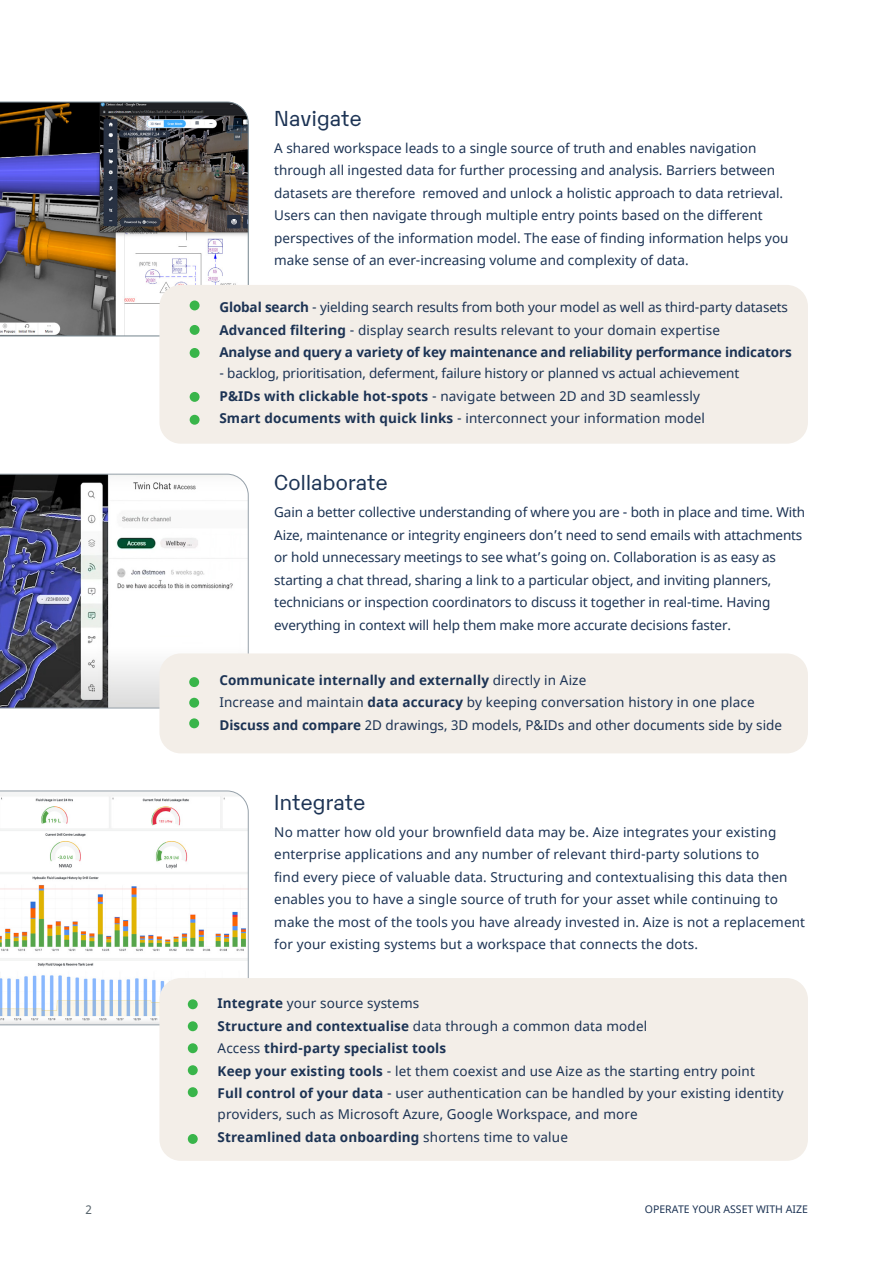
<style>
.page{position:relative;width:893px;height:1263px;background:#fff}
.page>*{position:absolute;margin:0;border:0;box-sizing:border-box;transform-origin:0 0}
.t1{font:21px "Karelia Aize";letter-spacing:.01em;color:#1c3354}
.t2{font:13.5px/22.5px "Noto Sans";color:#1c3354}
.t3{font:700 13.5px "Noto Sans";letter-spacing:.01em;color:#1c3354}
.t4{font:700 13.5px "Noto Sans";letter-spacing:-.01em;color:#1c3354}
.t5{font:12px "Noto Sans";color:#55626a}
.t6{font:10.5px "Noto Sans";color:#1c3354}
.s1{font-weight:700}
.s2{font-weight:400}
</style>
<div class="page">
<img style="left:0;top:102px;width:248px;height:234px">
<div style="left:159px;top:285px;width:649px;height:159px;background:#f3eee8;border-radius:21px"></div>
<svg style="left:0;top:474px;width:248px;height:234px"></svg>
<div style="left:159px;top:653px;width:649px;height:100px;background:#f3eee8;border-radius:21px"></div>
<svg style="left:0;top:791px;width:248px;height:234px"></svg>
<div style="left:159px;top:978px;width:649px;height:183px;background:#f3eee8;border-radius:21px"></div>
<div style="left:190px;top:300px;width:10px;height:10px;background:#39b54a;border-radius:50%"></div>
<div style="left:190px;top:325px;width:10px;height:10px;background:#39b54a;border-radius:50%"></div>
<div style="left:190px;top:348px;width:10px;height:10px;background:#39b54a;border-radius:50%"></div>
<div style="left:190px;top:392px;width:10px;height:10px;background:#39b54a;border-radius:50%"></div>
<div style="left:189px;top:677px;width:10px;height:10px;background:#39b54a;border-radius:50%"></div>
<div style="left:189px;top:698px;width:10px;height:10px;background:#39b54a;border-radius:50%"></div>
<div style="left:189px;top:718px;width:10px;height:10px;background:#39b54a;border-radius:50%"></div>
<div style="left:188px;top:999px;width:10px;height:10px;background:#39b54a;border-radius:50%"></div>
<div style="left:188px;top:1021px;width:10px;height:10px;background:#39b54a;border-radius:50%"></div>
<div style="left:188px;top:1043px;width:10px;height:10px;background:#39b54a;border-radius:50%"></div>
<div style="left:188px;top:1065px;width:10px;height:10px;background:#39b54a;border-radius:50%"></div>
<div style="left:188px;top:1087px;width:10px;height:10px;background:#39b54a;border-radius:50%"></div>
<div style="left:190px;top:415px;width:10px;height:10px;background:#39b54a;border-radius:50%"></div>
<div style="left:188px;top:1134px;width:10px;height:10px;background:#39b54a;border-radius:50%"></div>
<h1 class="t1" style="left:274px;top:103px;width:89px">Navigate</h1>
<p class="t2" style="left:274px;top:137px;width:516px">A shared workspace leads to a single source of truth and enables navigation through all ingested data for further processing and analysis. Barriers between datasets are therefore removed and unlock a holistic approach to data retrieval.<br>Users can then navigate through multiple entry points based on the different perspectives of the information model. The ease of finding information helps you make sense of an ever-increasing volume and complexity of data.</p>
<p class="t2" style="left:192px;top:296px;width:597px"><span class="s1">• Global search</span> - yielding search results from both your model as well as third-party datasets</p>
<p class="t2" style="left:192px;top:319px;width:529px"><span class="s1">• Advanced filtering</span> - display search results relevant to your domain expertise</p>
<p class="t4" style="left:192px;top:343px;width:601px">• Analyse and query a variety of key maintenance and reliability performance indicators</p>
<p class="t2" style="left:219px;top:362px;width:521px">- backlog, prioritisation, deferment, failure history or planned vs actual achievement</p>
<p class="t2" style="left:192px;top:385px;width:509px"><span class="s1">• P&amp;IDs with clickable hot-spots</span> - navigate between 2D and 3D seamlessly</p>
<p class="t2" style="left:192px;top:407px;width:514px"><span class="s1">• Smart documents with quick links</span> - interconnect your information model</p>
<h1 class="t1" style="left:274px;top:468px;width:115px">Collaborate</h1>
<p class="t2" style="left:274px;top:502px;width:532px">Gain a better collective understanding of where you are - both in place and time. With Aize, maintenance or integrity engineers don’t need to send emails with attachments or hold unnecessary meetings to see what’s going on. Collaboration is as easy as starting a chat thread, sharing a link to a particular object, and inviting planners, technicians or inspection coordinators to discuss it together in real-time. Having everything in context will help them make more accurate decisions faster.</p>
<p class="t3" style="left:192px;top:670px;width:395px">• Communicate internally and externally <span class="s2">directly in Aize</span></p>
<p class="t2" style="left:192px;top:692px;width:564px">• Increase and maintain <span class="s1">data accuracy</span> by keeping conversation history in one place</p>
<p class="t2" style="left:192px;top:714px;width:591px"><span class="s1">• Discuss and compare</span> 2D drawings, 3D models, P&amp;IDs and other documents side by side</p>
<h1 class="t1" style="left:274px;top:787px;width:93px">Integrate</h1>
<p class="t2" style="left:274px;top:821px;width:532px">No matter how old your brownfield data may be. Aize integrates your existing enterprise applications and any number of relevant third-party solutions to<br>find every piece of valuable data. Structuring and contextualising this data then enables you to have a single source of truth for your asset while continuing to make the most of the tools you have already invested in. Aize is not a replacement for your existing systems but a workspace that connects the dots.</p>
<p class="t2" style="left:191px;top:993px;width:230px"><span class="s1">• Integrate</span> your source systems</p>
<p class="t2" style="left:191px;top:1015px;width:458px"><span class="s1">• Structure and contextualise</span> data through a common data model</p>
<p class="t3" style="left:191px;top:1039px;width:257px"><span class="s2">• Access</span> third-party specialist tools</p>
<p class="t2" style="left:191px;top:1060px;width:566px"><span class="s1">• Keep your existing tools</span> - let them coexist and use Aize as the starting entry point</p>
<p class="t2" style="left:218px;top:1083px;width:567px;line-height:21px;text-indent:-27px"><span class="s1">• Full control of your data</span> - user authentication can be handled by your existing identity providers, such as Microsoft Azure, Google Workspace, and more</p>
<p class="t3" style="left:191px;top:1127px;width:379px">• Streamlined data onboarding <span class="s2">shortens time to value</span></p>
<p class="t5" style="left:85px;top:1201px;width:8px">2</p>
<p class="t6" style="left:645px;top:1201px;width:165px">OPERATE YOUR ASSET WITH AIZE</p>
</div>
